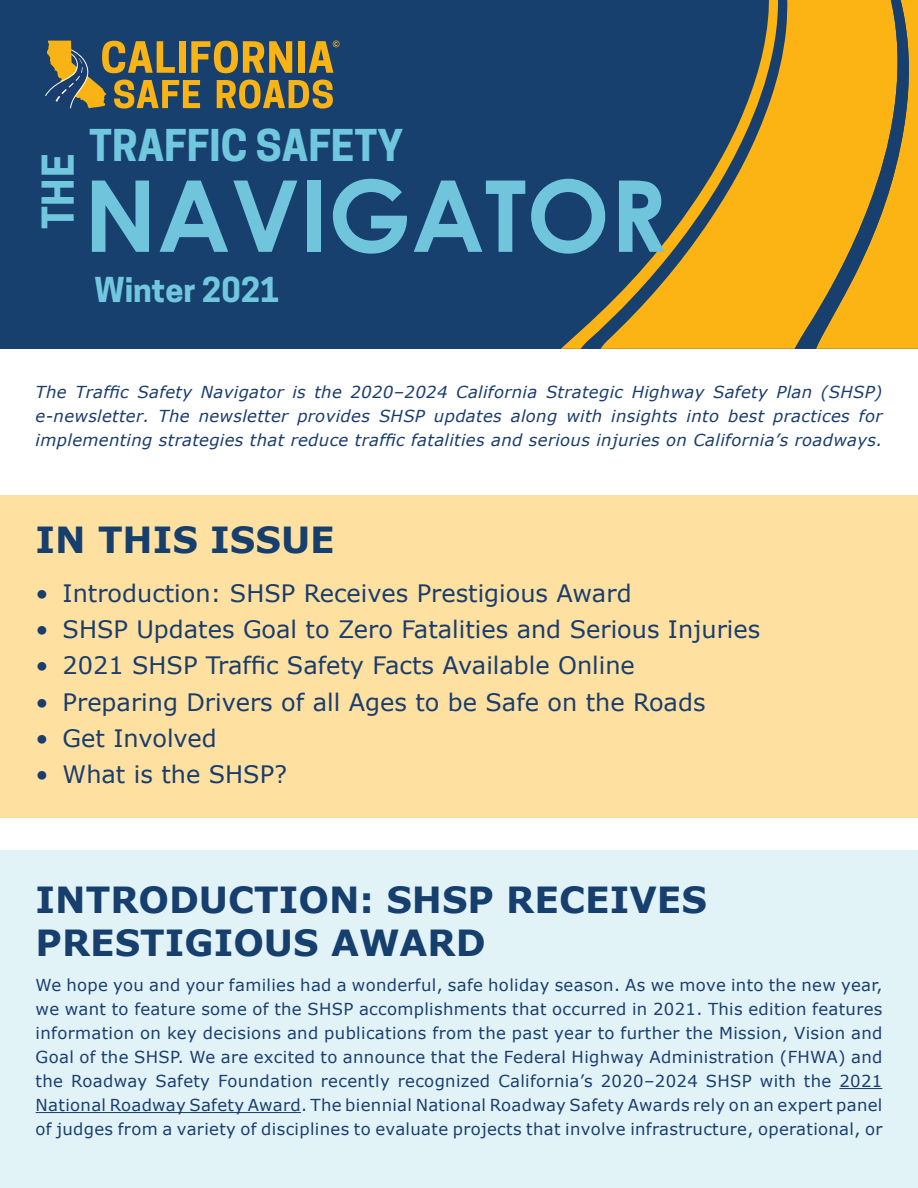
<style>
.page{position:relative;width:918px;height:1188px;background:#fff}
.page>*{position:absolute;margin:0;border:0;box-sizing:border-box;transform-origin:0 0}
.t1{font:700 99.3px "Century Gothic";color:#70c4db}
.t2{font:700 41.25px "Cooper Hewitt";color:#70c7de}
.t3{font:700 36px/43.2px "Verdana";color:#173f6e}
.t4{font:700 32.25px "Cooper Hewitt";color:#70c7de}
.t5{font:24px "Verdana";color:#1a3d6e}
.t6{font:16.5px/24px "Verdana";letter-spacing:.02em;color:#1a3e6e;text-align:justify}
.t7{font:italic 16.5px/24px "Verdana";letter-spacing:.02em;color:#1a3d6e;text-align:justify}
</style>
<div class="page">
<div style="left:0;top:495px;width:918px;height:323px;background:#fee1a1"></div>
<div style="left:0;top:851px;width:918px;height:337px;background:#e2f3f8"></div>
<div style="left:0;top:0;width:918px;height:348px;background:#17406e"></div>
<hr style="left:839px;top:1088px;width:43px;height:1px;background:#1a3e6e">
<hr style="left:36px;top:1112px;width:265px;height:1px;background:#1a3e6e">
<svg style="left:784px;top:0;width:131px;height:348px;fill:#fcb314"></svg>
<svg style="left:562px;top:0;width:222px;height:348px"></svg>
<svg style="left:45px;top:40px;width:295px;height:69px"></svg>
<h1 class="t2" style="left:34px;top:229px;width:77px;rotate:-90deg">THE</h1>
<h1 class="t2" style="left:89px;top:121px;width:316px">TRAFFIC SAFETY</h1>
<h1 class="t1" style="left:84px;top:153px;width:585px">NAVIGATOR</h1>
<h1 class="t4" style="left:94px;top:270px;width:186px">Winter 2021</h1>
<p class="t7" style="left:36px;top:380px;width:848px">The Traffic Safety Navigator is the 2020–2024 California Strategic Highway Safety Plan (SHSP) e-newsletter. The newsletter provides SHSP updates along with insights into best practices for implementing strategies that reduce traffic fatalities and serious injuries on California’s roadways.</p>
<h2 class="t3" style="left:36px;top:518px;width:301px">IN THIS ISSUE</h2>
<p class="t5" style="left:36px;top:577px;width:597px">• Introduction: SHSP Receives Prestigious Award</p>
<p class="t5" style="left:36px;top:613px;width:726px">• SHSP Updates Goal to Zero Fatalities and Serious Injuries</p>
<p class="t5" style="left:36px;top:649px;width:601px">• 2021 SHSP Traffic Safety Facts Available Online</p>
<p class="t5" style="left:36px;top:685px;width:671px">• Preparing Drivers of all Ages to be Safe on the Roads</p>
<p class="t5" style="left:36px;top:722px;width:183px">• Get Involved</p>
<p class="t5" style="left:36px;top:758px;width:253px">• What is the SHSP?</p>
<h2 class="t3" style="left:36px;top:878px;width:673px">INTRODUCTION: SHSP RECEIVES<br>PRESTIGIOUS AWARD</h2>
<p class="t6" style="left:36px;top:973px;width:848px">We hope you and your families had a wonderful, safe holiday season. As we move into the new year, we want to feature some of the SHSP accomplishments that occurred in 2021. This edition features information on key decisions and publications from the past year to further the Mission, Vision and Goal of the SHSP. We are excited to announce that the Federal Highway Administration (FHWA) and the Roadway Safety Foundation recently recognized California’s 2020–2024 SHSP with the</p>
<p class="t6" style="left:36px;top:1069px;width:848px;text-align:right">2021<br>National Roadway Safety Award. The biennial National Roadway Safety Awards rely on an expert panel</p>
<p class="t6" style="left:36px;top:1117px;width:848px">of judges from a variety of disciplines to evaluate projects that involve infrastructure, operational, or</p>
</div>
